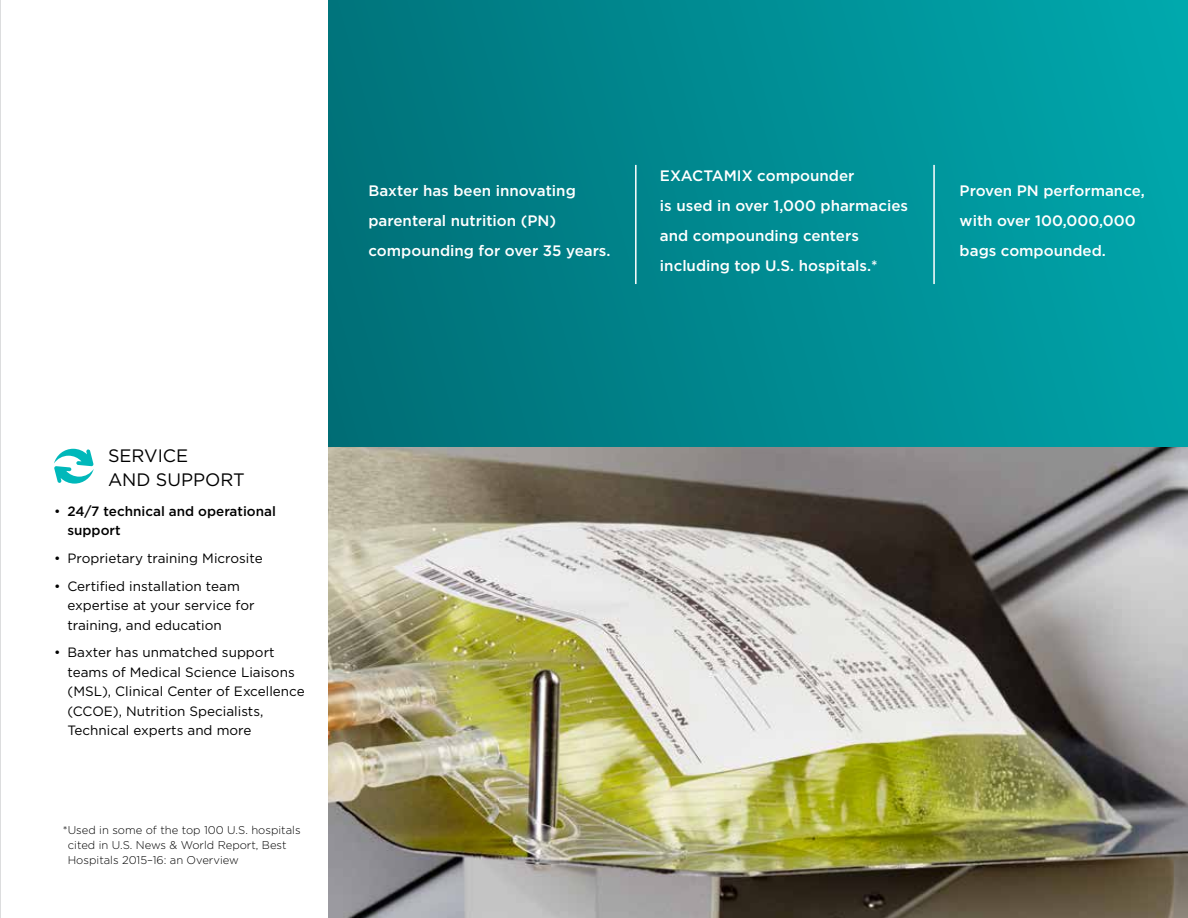
<style>
.page{position:relative;width:1188px;height:918px;background:#fff}
.page>*{position:absolute;margin:0;border:0;box-sizing:border-box;transform-origin:0 0}
.t1{font:18px/24px "Gotham";color:#000}
.t2{font:500 15.15px/30px "Gotham";color:#fff}
.t3{font:13.5px/19.5px "Gotham";color:#000}
.t4{font:500 13.5px/19.5px "Gotham";color:#000}
.t5{font:300 11.25px/15px "Gotham";color:#000}
.s1{font-weight:400}
</style>
<div class="page">
<img style="left:328px;top:447px;width:860px;height:471px">
<svg style="left:54px;top:449px;width:40px;height:35px"></svg>
<hr style="left:0;top:0;width:1px;height:918px;background:#d1d3d4">
<div style="left:328px;top:0;width:860px;height:447px;background:linear-gradient(to right,#007078,#00a5ab)"></div>
<hr style="left:635px;top:165px;width:2px;height:119px;background:#fff">
<hr style="left:933px;top:165px;width:2px;height:119px;background:#fff">
<p class="t2" style="left:660px;top:160px;width:250px">EXACTAMIX compounder<br>is used in over 1,000 pharmacies and compounding centers including top U.S. hospitals.*</p>
<p class="t2" style="left:369px;top:175px;width:244px">Baxter has been innovating parenteral nutrition (PN) compounding for over 35 years.</p>
<p class="t2" style="left:960px;top:175px;width:187px">Proven PN performance, with over 100,000,000 bags compounded.</p>
<h1 class="t1" style="left:108px;top:443px;width:138px">SERVICE<br>AND SUPPORT</h1>
<p class="t4" style="left:68px;top:501px;width:210px;text-indent:-14px"><span class="s1">•</span> 24/7 technical and operational support</p>
<p class="t3" style="left:54px;top:548px;width:210px">• Proprietary training Microsite</p>
<p class="t3" style="left:68px;top:576px;width:189px;text-indent:-14px">• Certified installation team expertise at your service for training, and education</p>
<p class="t3" style="left:68px;top:642px;width:239px;text-indent:-14px">• Baxter has unmatched support teams of Medical Science Liaisons (MSL), Clinical Center of Excellence (CCOE), Nutrition Specialists,<br>Technical experts and more</p>
<p class="t5" style="left:68px;top:822px;width:234px;text-indent:-5px">*Used in some of the top 100 U.S. hospitals cited in U.S. News &amp; World Report, Best<br>Hospitals 2015–16: an Overview</p>
</div>
